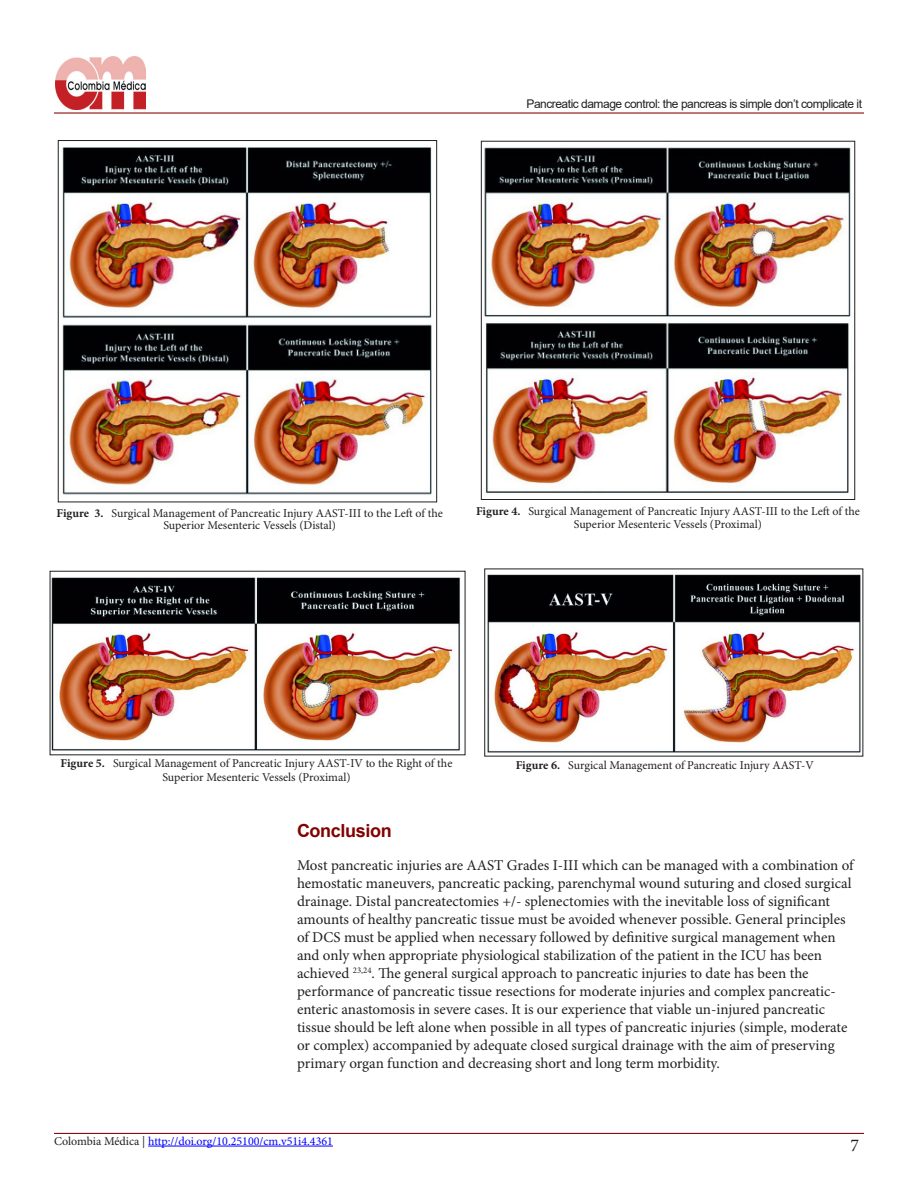
<style>
.page{position:relative;width:918px;height:1188px;background:#fff}
.page>*{position:absolute;margin:0;border:0;box-sizing:border-box;transform-origin:0 0}
.t1{font:700 18px "Arial";letter-spacing:-.02em;color:#820000}
.t2{font:18px "Minion Pro";color:#231f20}
.t3{font:15px/18px "Minion Pro";color:#231f20}
.t4{font:12px/12px "Minion Pro";letter-spacing:-.005em;color:#231f20;text-align:center}
.t5{font:12px "Arial";letter-spacing:-.04em;color:#231f20}
.t6{font:12px "Minion Pro";color:#00f}
.s1{font-weight:700}
.s2{color:#231f20}
</style>
<div class="page">
<img style="left:55px;top:57px;width:91px;height:52px">
<hr style="left:54px;top:112px;width:810px;height:2px;background:#8b0d10">
<hr style="left:54px;top:1133px;width:810px;height:1px;background:#8b0d10">
<hr style="left:148px;top:1146px;width:185px;height:1px;background:#00f">
<img style="left:62px;top:147px;width:370px;height:348px">
<div style="left:58px;top:140px;width:379px;height:362px;border:1px solid #231f20"></div>
<img style="left:484px;top:147px;width:367px;height:347px">
<div style="left:481px;top:141px;width:374px;height:359px;border:1px solid #231f20"></div>
<img style="left:52px;top:577px;width:409px;height:174px">
<div style="left:50px;top:571px;width:415px;height:184px;border:1px solid #231f20"></div>
<img style="left:487px;top:574px;width:374px;height:179px">
<p class="t5" style="left:526px;top:95px;width:337px">Pancreatic damage control: the pancreas is simple don’t complicate it</p>
<p class="t4" style="left:57px;top:508px;width:388px"><span class="s1">Figure 3.</span> Surgical Management of Pancreatic Injury AAST-III to the Left of the<br>Superior Mesenteric Vessels (Distal)</p>
<p class="t4" style="left:476px;top:505px;width:385px;line-height:13.5px"><span class="s1">Figure 4.</span> Surgical Management of Pancreatic Injury AAST-III to the Left of the<br>Superior Mesenteric Vessels (Proximal)</p>
<p class="t4" style="left:61px;top:756px;width:393px;line-height:14.4px"><span class="s1">Figure 5.</span> Surgical Management of Pancreatic Injury AAST-IV to the Right of the<br>Superior Mesenteric Vessels (Proximal)</p>
<p class="t4" style="left:516px;top:760px;width:300px"><span class="s1">Figure 6.</span> Surgical Management of Pancreatic Injury AAST-V</p>
<p class="t1" style="left:297px;top:818px;width:96px">Conclusion</p>
<p class="t3" style="left:297px;top:857px;width:558px">Most pancreatic injuries are AAST Grades I-III which can be managed with a combination of hemostatic maneuvers, pancreatic packing, parenchymal wound suturing and closed surgical drainage. Distal pancreatectomies +/- splenectomies with the inevitable loss of significant amounts of healthy pancreatic tissue must be avoided whenever possible. General principles of DCS must be applied when necessary followed by definitive surgical management when and only when appropriate physiological stabilization of the patient in the ICU has been achieved <sup>23,24</sup>. The general surgical approach to pancreatic injuries to date has been the performance of pancreatic tissue resections for moderate injuries and complex pancreatic&shy;enteric anastomosis in severe cases. It is our experience that viable un-injured pancreatic tissue should be left alone when possible in all types of pancreatic injuries (simple, moderate or complex) accompanied by adequate closed surgical drainage with the aim of preserving primary organ function and decreasing short and long term morbidity.</p>
<p class="t6" style="left:54px;top:1134px;width:280px"><span class="s2">Colombia Médica |</span> http://doi.org/10.25100/cm.v51i4.4361</p>
<p class="t2" style="left:850px;top:1135px;width:10px">7</p>
</div>
